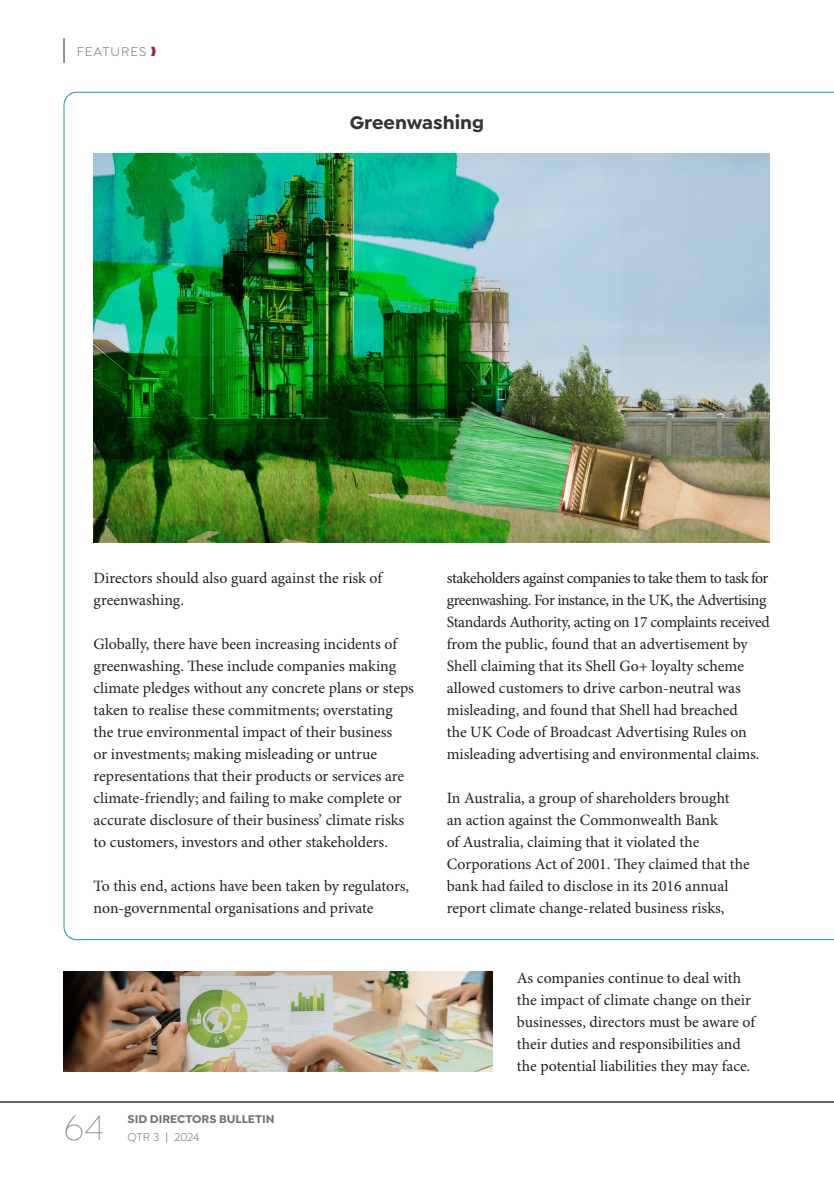
<style>
.page{position:relative;width:834px;height:1178px;background:#fff}
.page>*{position:absolute;margin:0;border:0;box-sizing:border-box;transform-origin:0 0}
.t1{font:100 37.5px "Isidora Sans";color:#717074}
.t2{font:700 19.5px "Isidora Sans";color:#323332}
.t3{font:15.75px/22px "Minion Pro";letter-spacing:-.005em;color:#231f20}
.t4{font:13.5px "Isidora Sans";letter-spacing:.08em;color:#717074}
.t5{font:700 12px "Isidora Sans";color:#717074}
.t6{font:12px "Isidora Sans";letter-spacing:-.025em;color:#717074}
.s1{color:#aa1d40}
</style>
<div class="page">
<hr style="left:0;top:1101px;width:833px;height:2px;background:#616161">
<svg style="left:64px;top:38px;width:1px;height:25px"></svg>
<img style="left:64px;top:92px;width:769px;height:848px">
<img style="left:64px;top:972px;width:428px;height:99px">
<p class="t4" style="left:77px;top:44px;width:81px">FEATURES <span class="s1">❱</span></p>
<p class="t2" style="left:350px;top:110px;width:136px">Greenwashing</p>
<p class="t3" style="left:94px;top:567px;width:290px">Directors should also guard against the risk of greenwashing.</p>
<p class="t3" style="left:94px;top:633px;width:322px">Globally, there have been increasing incidents of greenwashing. These include companies making climate pledges without any concrete plans or steps taken to realise these commitments; overstating the true environmental impact of their business<br>or investments; making misleading or untrue representations that their products or services are climate-friendly; and failing to make complete or accurate disclosure of their business’ climate risks to customers, investors and other stakeholders.</p>
<p class="t3" style="left:94px;top:875px;width:317px">To this end, actions have been taken by regulators, non-governmental organisations and private</p>
<h1 class="t1" style="left:64px;top:1108px;width:42px">64</h1>
<p class="t5" style="left:128px;top:1111px;width:148px">SID DIRECTORS BULLETIN</p>
<p class="t6" style="left:128px;top:1130px;width:73px">QTR 3 <span class="s1">|</span> 2024</p>
<p class="t3" style="left:446px;top:567px;width:324px">stakeholders against companies to take them to task for greenwashing. For instance, in the UK, the Advertising Standards Authority, acting on 17 complaints received from the public, found that an advertisement by Shell claiming that its Shell Go+ loyalty scheme allowed customers to drive carbon-neutral was misleading, and found that Shell had breached<br>the UK Code of Broadcast Advertising Rules on misleading advertising and environmental claims.</p>
<p class="t3" style="left:446px;top:787px;width:304px">In Australia, a group of shareholders brought<br>an action against the Commonwealth Bank<br>of Australia, claiming that it violated the Corporations Act of 2001. They claimed that the bank had failed to disclose in its 2016 annual report climate change-related business risks,</p>
<p class="t3" style="left:517px;top:968px;width:239px">As companies continue to deal with the impact of climate change on their businesses, directors must be aware of their duties and responsibilities and</p>
<p class="t3" style="left:517px;top:1056px;width:235px">the potential liabilities they may face.</p>
</div>
